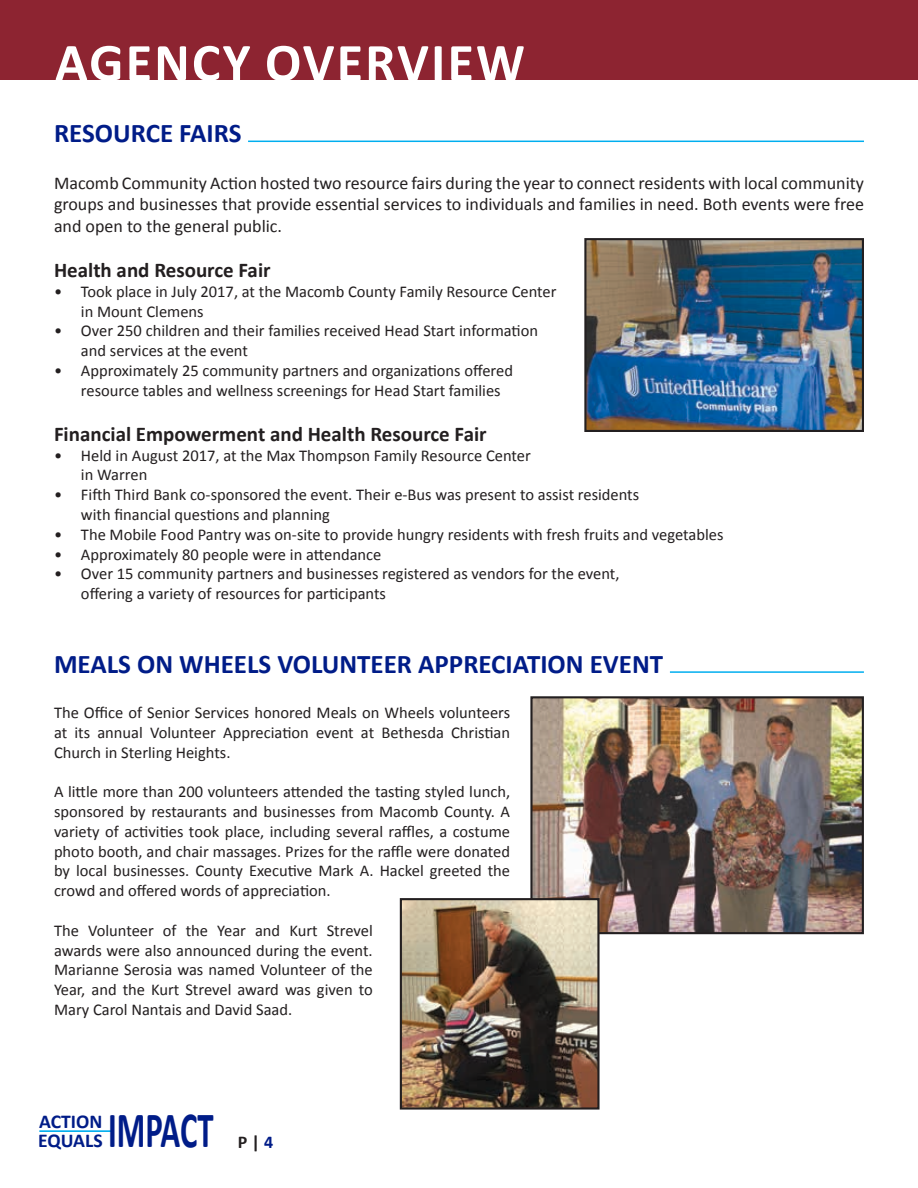
<style>
.page{position:relative;width:918px;height:1188px;background:#fff}
.page>*{position:absolute;margin:0;border:0;box-sizing:border-box;transform-origin:0 0}
.t1{font:700 54px "Calibri";letter-spacing:.04em;color:#fff}
.t2{font:700 51px "Calibri";color:#001c88;scale:.64 1}
.t3{font:700 27px "Calibri";color:#001c88}
.t4{font:700 21px "Calibri";color:#231f20}
.t5{font:700 19.65px/19.6px "Calibri";color:#001c88}
.t6{font:18px/21.6px "Calibri";color:#231f20;text-align:justify}
.t7{font:700 18px "Calibri";color:#231f20}
.t8{font:16.5px/19.8px "Calibri";color:#231f20}
.s1{color:#001c88}
</style>
<div class="page">
<img style="left:587px;top:241px;width:274px;height:188px">
<div style="left:584px;top:238px;width:280px;height:194px;border:2px solid #231f20"></div>
<img style="left:533px;top:699px;width:328px;height:232px">
<div style="left:530px;top:696px;width:334px;height:238px;border:2px solid #231f20"></div>
<hr style="left:670px;top:671px;width:194px;height:2px;background:#00aeef">
<hr style="left:248px;top:141px;width:616px;height:1px;background:#00aeef">
<div style="left:0;top:0;width:918px;height:80px;background:#8d2431"></div>
<img style="left:403px;top:901px;width:194px;height:206px">
<div style="left:400px;top:898px;width:200px;height:212px;border:2px solid #231f20"></div>
<hr style="left:39px;top:1130px;width:73px;height:2px;background:#00aeef">
<h1 class="t1" style="left:55px;top:28px;width:102px">Agency</h1>
<h1 class="t1" style="left:265px;top:28px;width:261px">Overview</h1>
<h3 class="t3" style="left:54px;top:116px;width:189px">RESOURCE FAIRS</h3>
<p class="t6" style="left:54px;top:172px;width:812px">Macomb Community Action hosted two resource fairs during the year to connect residents with local community groups and businesses that provide essential services to individuals and families in need. Both events were free and open to the general public.</p>
<p class="t4" style="left:54px;top:257px;width:218px">Health and Resource Fair</p>
<p class="t8" style="left:81px;top:281px;width:477px;text-indent:-27px">• Took place in July 2017, at the Macomb County Family Resource Center in Mount Clemens</p>
<p class="t8" style="left:81px;top:321px;width:459px;text-indent:-27px">• Over 250 children and their families received Head Start information and services at the event</p>
<p class="t8" style="left:81px;top:361px;width:434px;text-indent:-27px">• Approximately 25 community partners and organizations offered resource tables and wellness screenings for Head Start families</p>
<p class="t4" style="left:54px;top:420px;width:434px">Financial Empowerment and Health Resource Fair</p>
<p class="t8" style="left:81px;top:445px;width:451px;text-indent:-27px">• Held in August 2017, at the Max Thompson Family Resource Center in Warren</p>
<p class="t8" style="left:81px;top:485px;width:560px;text-indent:-27px">• Fifth Third Bank co-sponsored the event. Their e-Bus was present to assist residents with financial questions and planning</p>
<p class="t8" style="left:54px;top:524px;width:671px">• The Mobile Food Pantry was on-site to provide hungry residents with fresh fruits and vegetables</p>
<p class="t8" style="left:54px;top:544px;width:329px">• Approximately 80 people were in attendance</p>
<p class="t8" style="left:81px;top:564px;width:540px;text-indent:-27px">• Over 15 community partners and businesses registered as vendors for the event, offering a variety of resources for participants</p>
<h3 class="t3" style="left:54px;top:647px;width:611px">MEALS ON WHEELS VOLUNTEER APPRECIATION EVENT</h3>
<p class="t8" style="left:54px;top:703px;width:458px;text-align:justify">The Office of Senior Services honored Meals on Wheels volunteers at its annual Volunteer Appreciation event at Bethesda Christian Church in Sterling Heights.</p>
<p class="t8" style="left:54px;top:782px;width:458px;text-align:justify">A little more than 200 volunteers attended the tasting styled lunch, sponsored by restaurants and businesses from Macomb County. A variety of activities took place, including several raffles, a costume photo booth, and chair massages. Prizes for the raffle were donated by local businesses. County Executive Mark A. Hackel greeted the crowd and offered words of appreciation.</p>
<p class="t8" style="left:54px;top:920px;width:320px;text-align:justify">The Volunteer of the Year and Kurt Strevel awards were also announced during the event.<br>Marianne Serosia was named Volunteer of the Year, and the Kurt Strevel award was given to Mary Carol Nantais and David Saad.</p>
<p class="t5" style="left:38px;top:1111px;width:66px">ACTION<br>EQUALS</p>
<h2 class="t2" style="left:108px;top:1098px;width:166px">IMPACT</h2>
<p class="t7" style="left:238px;top:1130px;width:37px">P | <span class="s1">4</span></p>
</div>
